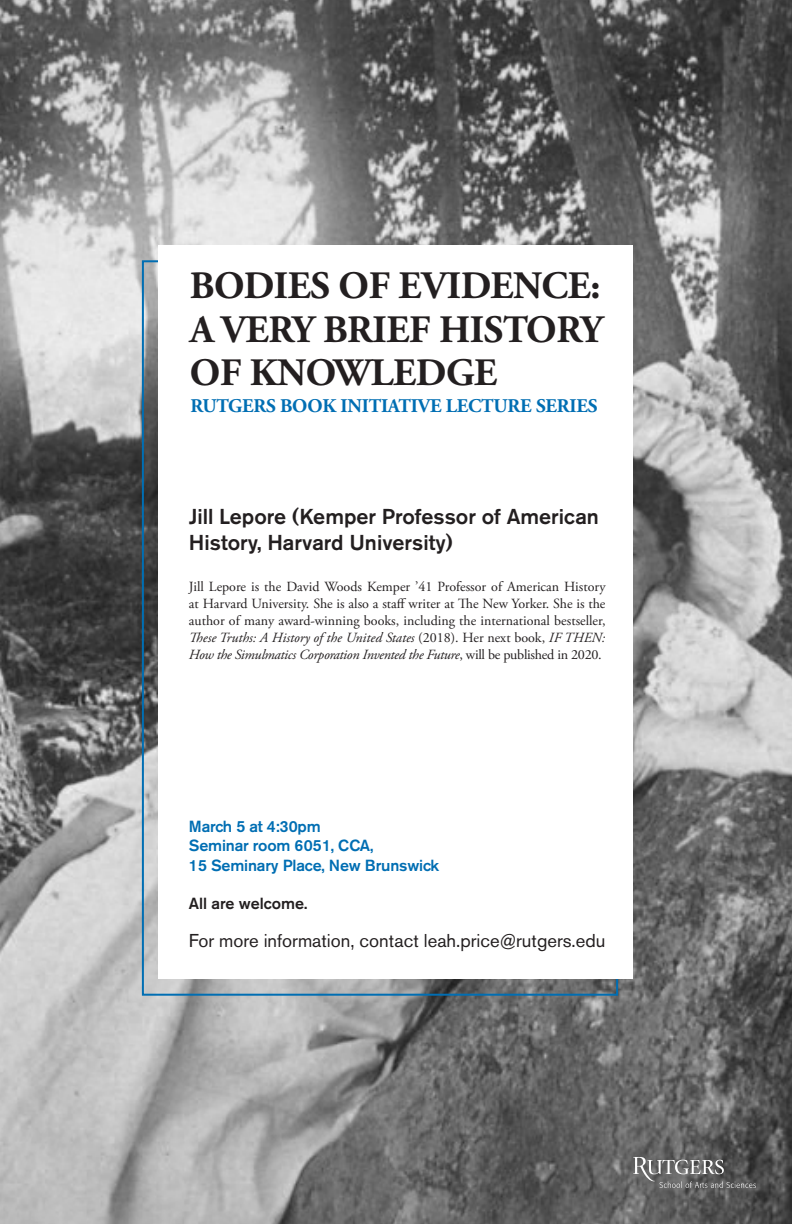
<style>
.page{position:relative;width:792px;height:1224px;background:#fff}
.page>*{position:absolute;margin:0;border:0;box-sizing:border-box;transform-origin:0 0}
.t1{font:700 38.8px/43.6px "Adobe Garamond Pro";letter-spacing:-.01em;color:#231f20;text-align:justify}
.t2{font:500 21.4px/25.7px "Akzidenz Grotesk BE";color:#231f20}
.t3{font:700 19.3px "Adobe Garamond Pro";letter-spacing:-.01em;color:#006eb3}
.t4{font:18.5px "Akzidenz Grotesk BE";color:#231f20}
.t5{font:500 16px "Akzidenz Grotesk BE";letter-spacing:-.01em;color:#006eb3}
.t6{font:500 16px "Akzidenz Grotesk BE";color:#231f20}
.t7{font:14px/16.8px "Adobe Garamond Pro";color:#231f20;text-align:justify}
.s1{font-style:italic}
</style>
<div class="page">
<img style="left:0;top:0;width:792px;height:1224px">
<div style="left:159px;top:245px;width:474px;height:734px;background:#fff"></div>
<svg style="left:634px;top:1157px;width:122px;height:31px"></svg>
<p class="t1" style="left:190px;top:265px;width:414px">BODIES OF EVIDENCE:<br>A VERY BRIEF HISTORY OF KNOWLEDGE</p>
<p class="t3" style="left:191px;top:395px;width:409px">RUTGERS BOOK INITIATIVE LECTURE SERIES</p>
<p class="t2" style="left:189px;top:503px;width:412px">Jill Lepore (Kemper Professor of American<br>History, Harvard University)</p>
<p class="t7" style="left:189px;top:579px;width:418px">Jill Lepore is the David Woods Kemper ’41 Professor of American History at Harvard University. She is also a staff writer at The New Yorker. She is the author of many award-winning books, including the international bestseller, <span class="s1">These Truths: A History of the United States</span> (2018). Her next book, <span class="s1">IF THEN:<br>How the Simulmatics Corporation Invented the Future</span>, will be published in 2020.</p>
<p class="t5" style="left:189px;top:817px;width:133px">March 5 at 4:30pm</p>
<p class="t5" style="left:189px;top:836px;width:186px">Seminar room 6051, CCA,</p>
<p class="t5" style="left:189px;top:855px;width:252px">15 Seminary Place, New Brunswick</p>
<p class="t6" style="left:189px;top:894px;width:120px">All are welcome.</p>
<p class="t4" style="left:189px;top:930px;width:418px">For more information, contact leah.price@rutgers.edu</p>
</div>
